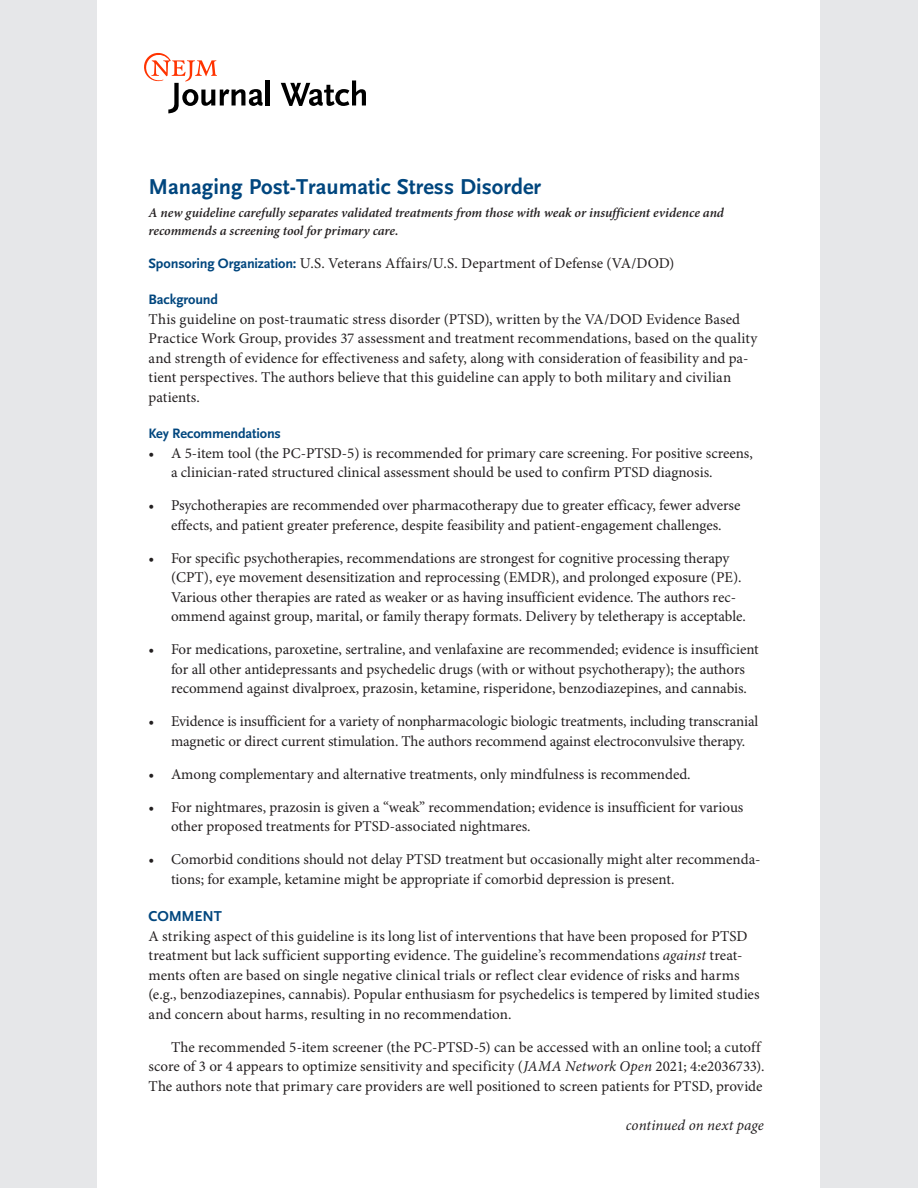
<style>
.page{position:relative;width:918px;height:1188px;background:#fff}
.page>*{position:absolute;margin:0;border:0;box-sizing:border-box;transform-origin:0 0}
.ArticleTitle{font:700 22.5px "OTNEJM Scala Sans LF";color:#00467e}
.Body{font:15px/19.5px "Minion Pro";color:#231f20}
.BodyIndent{font:15px/19.5px "Minion Pro";color:#231f20}
.BodyIndent-2{font:italic 15px "Minion Pro";color:#231f20}
.CommentHead{font:700 15px "OTNEJM Scala Sans LF";letter-spacing:-.015em;color:#00467e}
.Head2{font:700 14.25px "OTNEJM Scala Sans LF";letter-spacing:-.01em;color:#00467e}
.Blurb{font:italic 600 13.5px/18px "Minion Pro";letter-spacing:-.005em;color:#231f20}
.s1{font-family:"OTNEJM Scala Sans LF";font-weight:700;font-size:14.25px;color:#00467e}
.s2{font-style:italic}
</style>
<div class="page">
<div style="left:0;top:0;width:97px;height:1188px;background:#e6e7e9"></div>
<div style="left:821px;top:0;width:97px;height:1188px;background:#e6e7e9"></div>
<hr style="left:266px;top:80px;width:4px;height:26px;background:#000">
<svg style="left:281px;top:80px;width:85px;height:26px"></svg>
<svg style="left:144px;top:53px;width:119px;height:60px"></svg>
<p class="ArticleTitle" style="left:148px;top:175px;width:394px">Managing Post-Traumatic Stress Disorder</p>
<p class="Blurb" style="left:148px;top:204px;width:577px">A new guideline carefully separates validated treatments from those with weak or insufficient evidence and recommends a screening tool for primary care.</p>
<p class="Body" style="left:148px;top:254px;width:527px"><span class="s1">Sponsoring Organization:</span> U.S. Veterans Affairs/U.S. Department of Defense (VA/DOD)</p>
<p class="Head2" style="left:148px;top:292px;width:71px">Background</p>
<p class="Body" style="left:148px;top:310px;width:610px">This guideline on post-traumatic stress disorder (PTSD), written by the VA/DOD Evidence Based Practice Work Group, provides 37 assessment and treatment recommendations, based on the quality and strength of evidence for effectiveness and safety, along with consideration of feasibility and pa&shy;tient perspectives. The authors believe that this guideline can apply to both military and civilian patients.</p>
<p class="Head2" style="left:148px;top:426px;width:134px">Key Recommendations</p>
<p class="Body" style="left:171px;top:444px;width:583px;text-indent:-22px">• A 5-item tool (the PC-PTSD-5) is recommended for primary care screening. For positive screens, a clinician-rated structured clinical assessment should be used to confirm PTSD diagnosis.</p>
<p class="Body" style="left:148px;top:496px;width:594px;text-align:center">• Psychotherapies are recommended over pharmacotherapy due to greater efficacy, fewer adverse effects, and patient greater preference, despite feasibility and patient-engagement challenges.</p>
<p class="Body" style="left:171px;top:549px;width:576px;text-indent:-22px">• For specific psychotherapies, recommendations are strongest for cognitive processing therapy (CPT), eye movement desensitization and reprocessing (EMDR), and prolonged exposure (PE).<br>Various other therapies are rated as weaker or as having insufficient evidence. The authors rec&shy;ommend against group, marital, or family therapy formats. Delivery by teletherapy is acceptable.</p>
<p class="Body" style="left:171px;top:640px;width:589px;text-indent:-22px">• For medications, paroxetine, sertraline, and venlafaxine are recommended; evidence is insufficient for all other antidepressants and psychedelic drugs (with or without psychotherapy); the authors recommend against divalproex, prazosin, ketamine, risperidone, benzodiazepines, and cannabis.</p>
<p class="Body" style="left:171px;top:712px;width:589px;text-indent:-22px">• Evidence is insufficient for a variety of nonpharmacologic biologic treatments, including transcranial magnetic or direct current stimulation. The authors recommend against electroconvulsive therapy.</p>
<p class="Body" style="left:148px;top:765px;width:544px">• Among complementary and alternative treatments, only mindfulness is recommended.</p>
<p class="Body" style="left:171px;top:798px;width:574px;text-indent:-22px">• For nightmares, prazosin is given a “weak” recommendation; evidence is insufficient for various other proposed treatments for PTSD-associated nightmares.</p>
<p class="Body" style="left:171px;top:850px;width:591px;text-indent:-22px">• Comorbid conditions should not delay PTSD treatment but occasionally might alter recommenda&shy;tions; for example, ketamine might be appropriate if comorbid depression is present.</p>
<p class="CommentHead" style="left:148px;top:908px;width:75px">COMMENT</p>
<p class="Body" style="left:148px;top:927px;width:613px">A striking aspect of this guideline is its long list of interventions that have been proposed for PTSD treatment but lack sufficient supporting evidence. The guideline’s recommendations <span class="s2">against</span> treat&shy;ments often are based on single negative clinical trials or reflect clear evidence of risks and harms (e.g., benzodiazepines, cannabis). Popular enthusiasm for psychedelics is tempered by limited studies and concern about harms, resulting in no recommendation.</p>
<p class="BodyIndent" style="left:148px;top:1038px;width:618px;text-indent:22px">The recommended 5-item screener (the PC-PTSD-5) can be accessed with an online tool; a cutoff score of 3 or 4 appears to optimize sensitivity and specificity (<span class="s2">JAMA Network Open</span> 2021; 4:e2036733).<br>The authors note that primary care providers are well positioned to screen patients for PTSD, provide</p>
<p class="BodyIndent-2" style="left:626px;top:1116px;width:140px">continued on next page</p>
</div>
